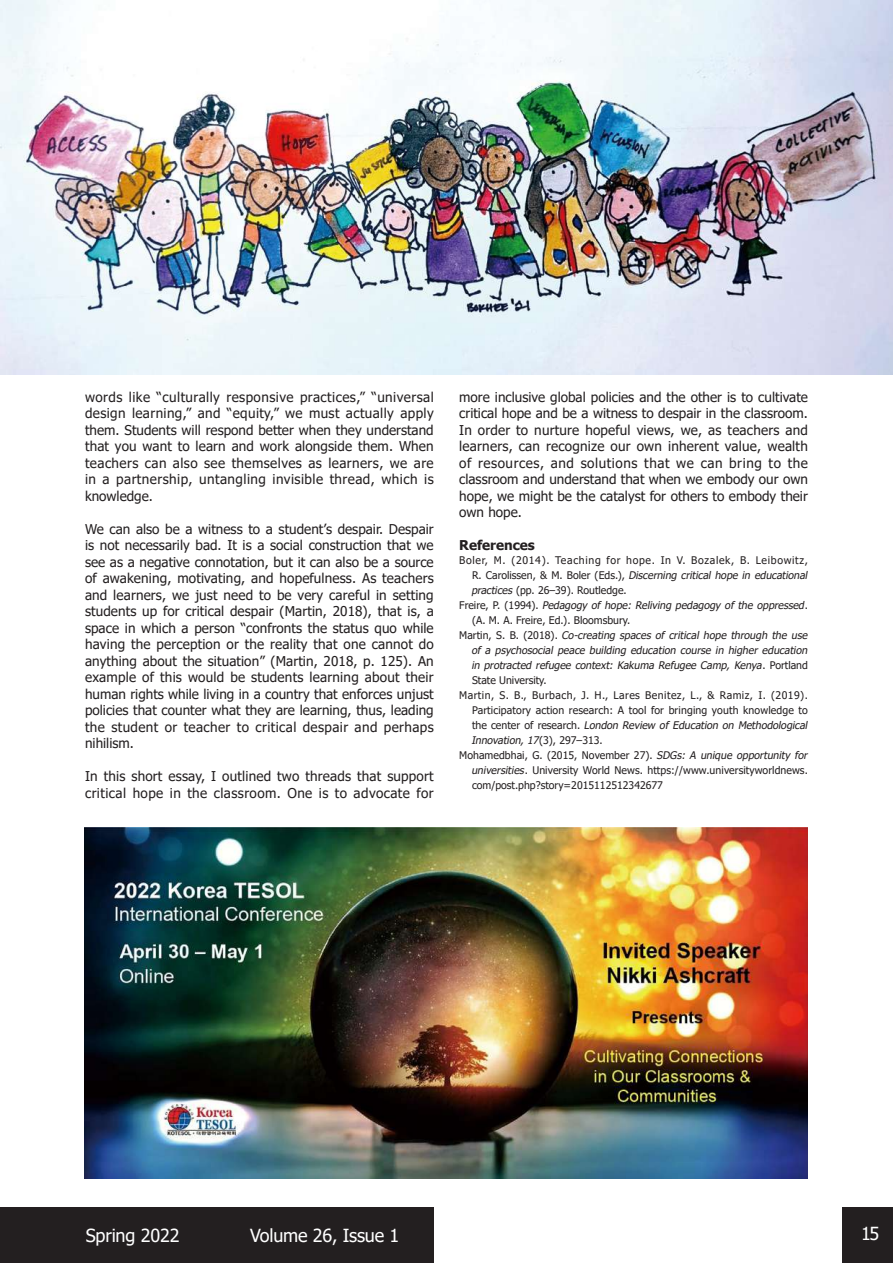
<style>
.page{position:relative;width:893px;height:1263px;background:#fff}
.page>*{position:absolute;margin:0;border:0;box-sizing:border-box;transform-origin:0 0}
.t1{font:18px "Tahoma";letter-spacing:-.01em;color:#fff}
.t2{font:13.5px/16.5px "Tahoma";letter-spacing:.03em;color:#231f20;text-align:justify}
.t3{font:700 13.5px "Tahoma";color:#231f20}
.t4{font:italic 10.5px "Tahoma";color:#231f20}
.t5{font:10.5px "Tahoma";letter-spacing:.005em;color:#231f20}
.t6{font:10.5px "Tahoma";letter-spacing:.04em;color:#231f20}
.t7{font:10.5px "Tahoma";letter-spacing:.065em;color:#231f20}
.s1{font-style:normal}
.s2{font-style:italic}
</style>
<div class="page">
<div style="left:842px;top:1208px;width:51px;height:55px;background:#231f20"></div>
<div style="left:0;top:1208px;width:434px;height:55px;background:#231f20"></div>
<img style="left:1px;top:0;width:892px;height:374px">
<img style="left:85px;top:827px;width:723px;height:351px">
<p class="t2" style="left:85px;top:389px;width:350px">words like “culturally responsive practices,” “universal design learning,” and “equity,” we must actually apply them. Students will respond better when they understand that you want to learn and work alongside them. When teachers can also see themselves as learners, we are in a partnership, untangling invisible thread, which is knowledge.</p>
<p class="t2" style="left:85px;top:521px;width:350px">We can also be a witness to a student’s despair. Despair is not necessarily bad. It is a social construction that we see as a negative connotation, but it can also be a source of awakening, motivating, and hopefulness. As teachers and learners, we just need to be very careful in setting students up for critical despair (Martin, 2018), that is, a space in which a person “confronts the status quo while having the perception or the reality that one cannot do anything about the situation” (Martin, 2018, p. 125). An example of this would be students learning about their human rights while living in a country that enforces unjust policies that counter what they are learning, thus, leading the student or teacher to critical despair and perhaps nihilism.</p>
<p class="t2" style="left:85px;top:769px;width:350px">In this short essay, I outlined two threads that support critical hope in the classroom. One is to advocate for</p>
<p class="t2" style="left:459px;top:389px;width:350px">more inclusive global policies and the other is to cultivate critical hope and be a witness to despair in the classroom.<br>In order to nurture hopeful views, we, as teachers and learners, can recognize our own inherent value, wealth of resources, and solutions that we can bring to the classroom and understand that when we embody our own hope, we might be the catalyst for others to embody their own hope.</p>
<p class="t3" style="left:459px;top:536px;width:77px">References</p>
<p class="t7" style="left:459px;top:553px;width:350px">Boler, M. (2014). Teaching for hope. In V. Bozalek, B. Leibowitz,</p>
<p class="t4" style="left:472px;top:568px;width:339px"><span class="s1">R . C a ro l i s s e n , &amp; M . B o l e r ( E d s . ) ,</span> Discerning critical hope in educational</p>
<p class="t5" style="left:471px;top:583px;width:157px"><span class="s2">practices</span> (pp. 26–39). Routledge.</p>
<p class="t4" style="left:459px;top:598px;width:350px"><span class="s1">F r e i r e , P. ( 1 9 9 4 ) .</span> Pedagogy of hope: Reliving pedagogy of the oppressed<span class="s1">.</span></p>
<p class="t5" style="left:472px;top:613px;width:160px">(A. M. A. Freire, Ed.). Bloomsbury.</p>
<p class="t4" style="left:459px;top:628px;width:352px"><span class="s1">M a r t i n , S . B . ( 2 0 1 8 ) .</span> Co-creating spaces of critical hope through the use</p>
<p class="t4" style="left:471px;top:643px;width:340px">of a psychosocial peace building education course in higher education</p>
<p class="t4" style="left:471px;top:658px;width:338px">in protracted refugee context: Kakuma Refugee Camp, Kenya<span class="s1">. P o r t l a n d</span></p>
<p class="t5" style="left:472px;top:673px;width:76px">State University.</p>
<p class="t6" style="left:459px;top:688px;width:350px">Martin, S. B., Burbach, J. H., Lares Benitez, L., &amp; Ramiz, I. (2019).</p>
<p class="t5" style="left:472px;top:703px;width:337px">Participatory action research: A tool for bringing youth knowledge to</p>
<p class="t4" style="left:472px;top:718px;width:339px"><span class="s1">t h e c e n t e r o f r e s e a r c h .</span> London Review of Education on Methodological</p>
<p class="t4" style="left:471px;top:733px;width:133px">Innovation,17<span class="s1">( 3 ) , 2 9 7–3 1 3 .</span></p>
<p class="t5" style="left:459px;top:748px;width:352px">Mohamedbhai, G. (2015, November 27). <span class="s2">SDGs: A unique opportunity for</span></p>
<p class="t5" style="left:471px;top:763px;width:338px"><span class="s2">universities</span>. University World News. https://www.universityworldnews.</p>
<p class="t5" style="left:472px;top:778px;width:192px">com/post.php?story=2015112512342677</p>
<h1 class="t1" style="left:86px;top:1223px;width:95px">Spring 2022</h1>
<h1 class="t1" style="left:250px;top:1223px;width:151px">Volume 26, Issue 1</h1>
<h1 class="t1" style="left:861px;top:1221px;width:20px">15</h1>
</div>
